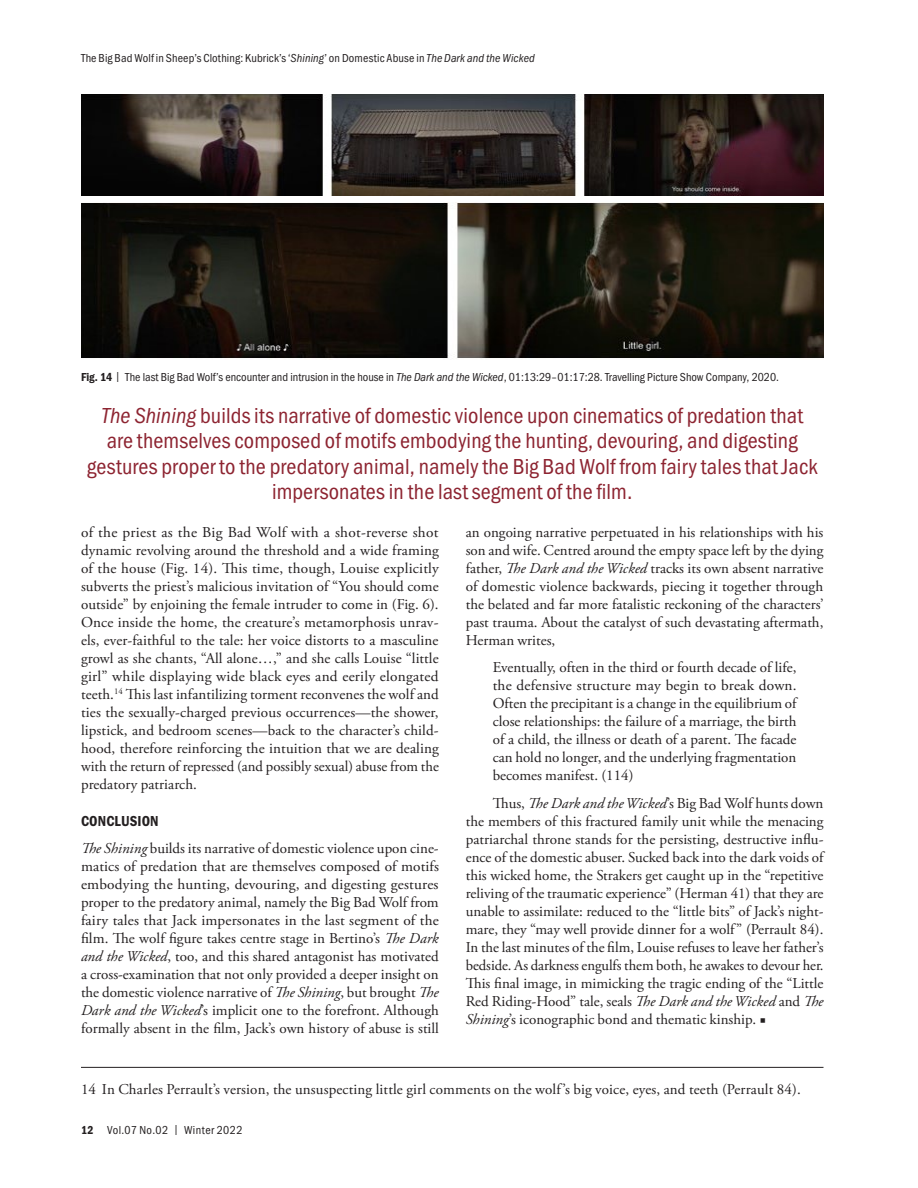
<style>
.page{position:relative;width:918px;height:1188px;background:#fff}
.page>*{position:absolute;margin:0;border:0;box-sizing:border-box;transform-origin:0 0}
.Pull_Quote{font:22.5px/25.5px "Franklin Gothic URW Cond";letter-spacing:.005em;color:#8d2431;text-align:center}
.Body_Copy{font:15px/18px "Adobe Garamond Pro";color:#231f20;text-align:justify}
.Inset_Paragraph{font:15px/18px "Adobe Garamond Pro";color:#231f20;text-align:justify}
.Footnote{font:15px "Adobe Garamond Pro";letter-spacing:.01em;color:#231f20}
.t1{font:15px "Franklin Gothic URW Con Dem";letter-spacing:.005em;color:#231f20}
.t2{font:12px "Franklin Gothic URW Cond";letter-spacing:.005em;color:#231f20}
.t3{font:12px "Franklin Gothic URW Cond";letter-spacing:.04em;color:#231f20}
.s1{font-family:"Franklin Gothic URW Con Boo Ita"}
.s2{font-family:"Franklin Gothic URW Con Dem"}
.s3{font-style:italic}
</style>
<div class="page">
<hr style="left:81px;top:1067px;width:743px;height:1px;background:#231f20">
<img style="left:81px;top:202px;width:743px;height:157px">
<img style="left:81px;top:94px;width:743px;height:101px">
<p class="t2" style="left:81px;top:49px;width:455px">The Big Bad Wolf in Sheep’s Clothing: Kubrick’s ‘<span class="s1">Shining</span>’ on Domestic Abuse in <span class="s1">The Dark and the Wicked</span></p>
<p class="t2" style="left:81px;top:368px;width:700px"><span class="s2">Fig. 14</span> | The last Big Bad Wolf’s encounter and intrusion in the house in <span class="s1">The Dark and the Wicked</span>, 01:13:29–01:17:28. Travelling Picture Show Company, 2020.</p>
<p class="Pull_Quote" style="left:87px;top:401px;width:732px"><span class="s1">The Shining</span> builds its narrative of domestic violence upon cinematics of predation that are themselves composed of motifs embodying the hunting, devouring, and digesting gestures proper to the predatory animal, namely the Big Bad Wolf from fairy tales that Jack impersonates in the last segment of the film.</p>
<p class="Body_Copy" style="left:81px;top:524px;width:359px">of the priest as the Big Bad Wolf with a shot-reverse shot dynamic revolving around the threshold and a wide framing of the house (Fig. 14). This time, though, Louise explicitly subverts the priest’s malicious invitation of “You should come outside” by enjoining the female intruder to come in (Fig. 6).<br>Once inside the home, the creature’s metamorphosis unrav&shy;els, ever-faithful to the tale: her voice distorts to a masculine growl as she chants, “All alone…,” and she calls Louise “little girl” while displaying wide black eyes and eerily elongated teeth.<sup>14</sup> This last infantilizing torment reconvenes the wolf and ties the sexually-charged previous occurrences—the shower, lipstick, and bedroom scenes—back to the character’s child&shy;hood, therefore reinforcing the intuition that we are dealing with the return of repressed (and possibly sexual) abuse from the predatory patriarch.</p>
<p class="t1" style="left:81px;top:811px;width:79px">CONCLUSION</p>
<p class="Body_Copy" style="left:81px;top:840px;width:360px"><span class="s3">The Shining</span> builds its narrative of domestic violence upon cine&shy;matics of predation that are themselves composed of motifs embodying the hunting, devouring, and digesting gestures proper to the predatory animal, namely the Big Bad Wolf from fairy tales that Jack impersonates in the last segment of the film. The wolf figure takes centre stage in Bertino’s <span class="s3">The Dark and the Wicked</span>, too, and this shared antagonist has motivated a cross-examination that not only provided a deeper insight on the domestic violence narrative of <span class="s3">The Shining</span>, but brought <span class="s3">The Dark and the Wicked</span>’s implicit one to the forefront. Although formally absent in the film, Jack’s own history of abuse is still</p>
<p class="Body_Copy" style="left:466px;top:524px;width:359px">an ongoing narrative perpetuated in his relationships with his son and wife. Centred around the empty space left by the dying father, <span class="s3">The Dark and the Wicked</span> tracks its own absent narrative of domestic violence backwards, piecing it together through the belated and far more fatalistic reckoning of the characters’ past trauma. About the catalyst of such devastating aftermath, Herman writes,</p>
<p class="Inset_Paragraph" style="left:493px;top:659px;width:305px">Eventually, often in the third or fourth decade of life, the defensive structure may begin to break down.<br>Often the precipitant is a change in the equilibrium of close relationships: the failure of a marriage, the birth of a child, the illness or death of a parent. The facade can hold no longer, and the underlying fragmentation becomes manifest. (114)</p>
<p class="Body_Copy" style="left:466px;top:794px;width:359px;text-indent:27px">Thus, <span class="s3">The Dark and the Wicked</span>’s Big Bad Wolf hunts down the members of this fractured family unit while the menacing patriarchal throne stands for the persisting, destructive influ&shy;ence of the domestic abuser. Sucked back into the dark voids of this wicked home, the Strakers get caught up in the “repetitive reliving of the traumatic experience” (Herman 41) that they are unable to assimilate: reduced to the “little bits” of Jack’s night&shy;mare, they “may well provide dinner for a wolf” (Perrault 84).<br>In the last minutes of the film, Louise refuses to leave her father’s bedside. As darkness engulfs them both, he awakes to devour her.<br>This final image, in mimicking the tragic ending of the “Little Red Riding-Hood” tale, seals <span class="s3">The Dark and the Wicked</span> and <span class="s3">The Shining</span>’s iconographic bond and thematic kinship. ▪</p>
<p class="Footnote" style="left:81px;top:1081px;width:721px">14 In Charles Perrault’s version, the unsuspecting little girl comments on the wolf’s big voice, eyes, and teeth (Perrault 84).</p>
<p class="t3" style="left:81px;top:1121px;width:163px"><span class="s2">12</span> Vol.07 No.02 | Winter 2022</p>
</div>
